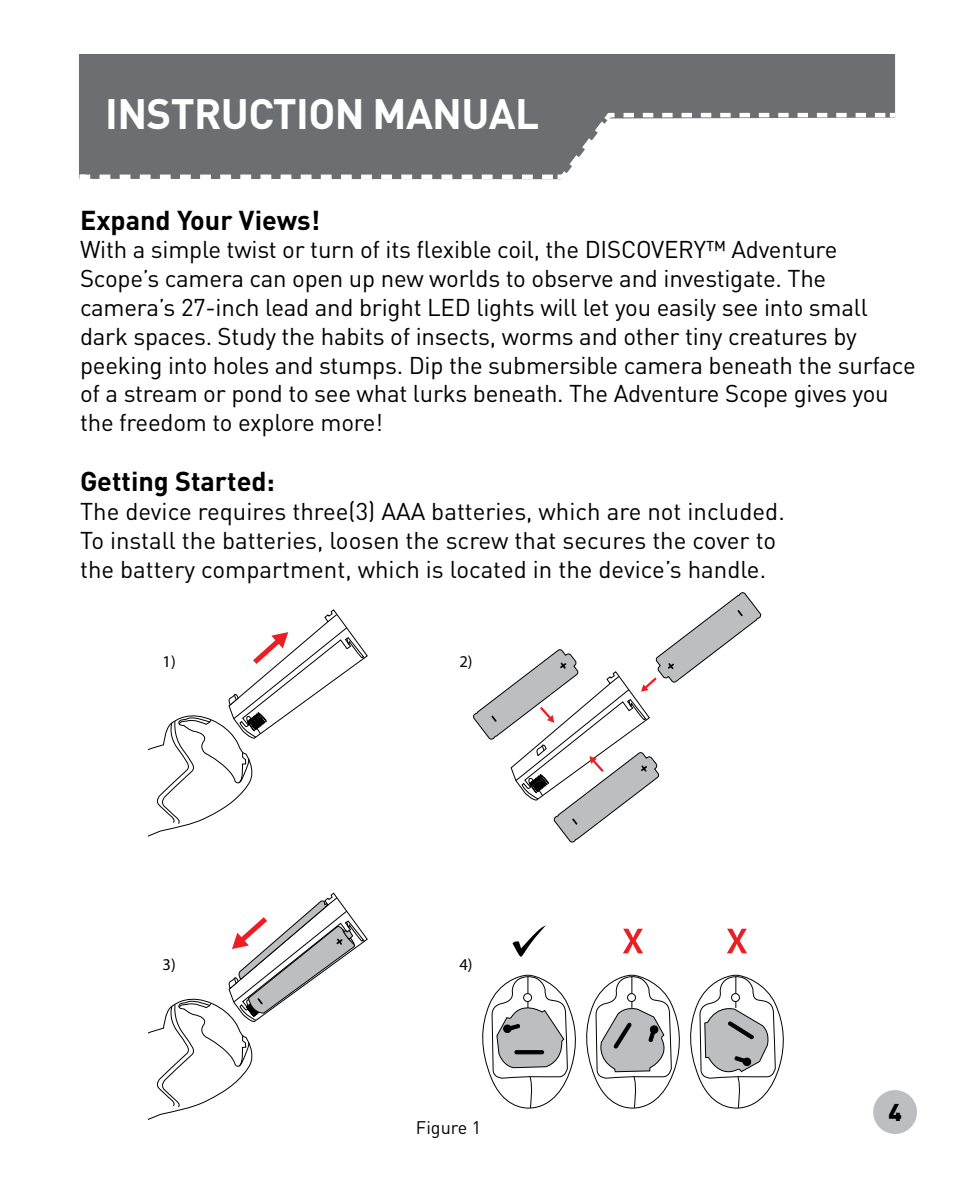
<style>
.page{position:relative;width:972px;height:1188px;background:#fff}
.page>*{position:absolute;margin:0;border:0;box-sizing:border-box;transform-origin:0 0}
.t1{font:700 42px "DIN Pro";letter-spacing:-.015em;color:#fff}
.t2{font:700 27px "DIN Pro";color:#000}
.t3{font:24px/28.8px "DIN Pro";letter-spacing:-.01em;color:#000}
.t4{font:900 24px "DIN Pro";color:#000}
.t5{font:18px "DIN Pro";color:#000}
.t6{font:16.5px "Myriad Pro";color:#000}
</style>
<div class="page">
<div style="left:873px;top:1090px;width:44px;height:44px;background:#bcbec0;border-radius:50%"></div>
<div style="left:79px;top:54px;width:816px;height:57px;background:#6d6e71"></div>
<svg style="left:79px;top:111px;width:816px;height:69px"></svg>
<svg style="left:148px;top:609px;width:220px;height:228px"></svg>
<svg style="left:148px;top:892px;width:220px;height:228px"></svg>
<svg style="left:473px;top:592px;width:289px;height:251px"></svg>
<svg style="left:513px;top:925px;width:33px;height:32px"></svg>
<svg style="left:623px;top:929px;width:20px;height:24px"></svg>
<svg style="left:482px;top:974px;width:302px;height:135px"></svg>
<svg style="left:727px;top:929px;width:20px;height:24px"></svg>
<h1 class="t1" style="left:105px;top:86px;width:436px">INSTRUCTION MANUAL</h1>
<p class="t2" style="left:80px;top:202px;width:242px">Expand Your Views!</p>
<p class="t3" style="left:80px;top:234px;width:837px">With a simple twist or turn of its flexible coil, the DISCOVERY™ Adventure Scope’s camera can open up new worlds to observe and investigate. The camera’s 27-inch lead and bright LED lights will let you easily see into small dark spaces. Study the habits of insects, worms and other tiny creatures by peeking into holes and stumps. Dip the submersible camera beneath the surface of a stream or pond to see what lurks beneath. The Adventure Scope gives you the freedom to explore more!</p>
<p class="t2" style="left:80px;top:463px;width:196px">Getting Started:</p>
<p class="t3" style="left:80px;top:496px;width:706px">The device requires three(3) AAA batteries, which are not included.<br>To install the batteries, loosen the screw that secures the cover to the battery compartment, which is located in the device’s handle.</p>
<p class="t6" style="left:163px;top:653px;width:15px">1)</p>
<p class="t6" style="left:459px;top:653px;width:15px">2)</p>
<p class="t6" style="left:163px;top:955px;width:15px">3)</p>
<p class="t6" style="left:459px;top:955px;width:15px">4)</p>
<p class="t5" style="left:416px;top:1115px;width:67px">Figure 1</p>
<p class="t4" style="left:888px;top:1096px;width:15px">4</p>
</div>
